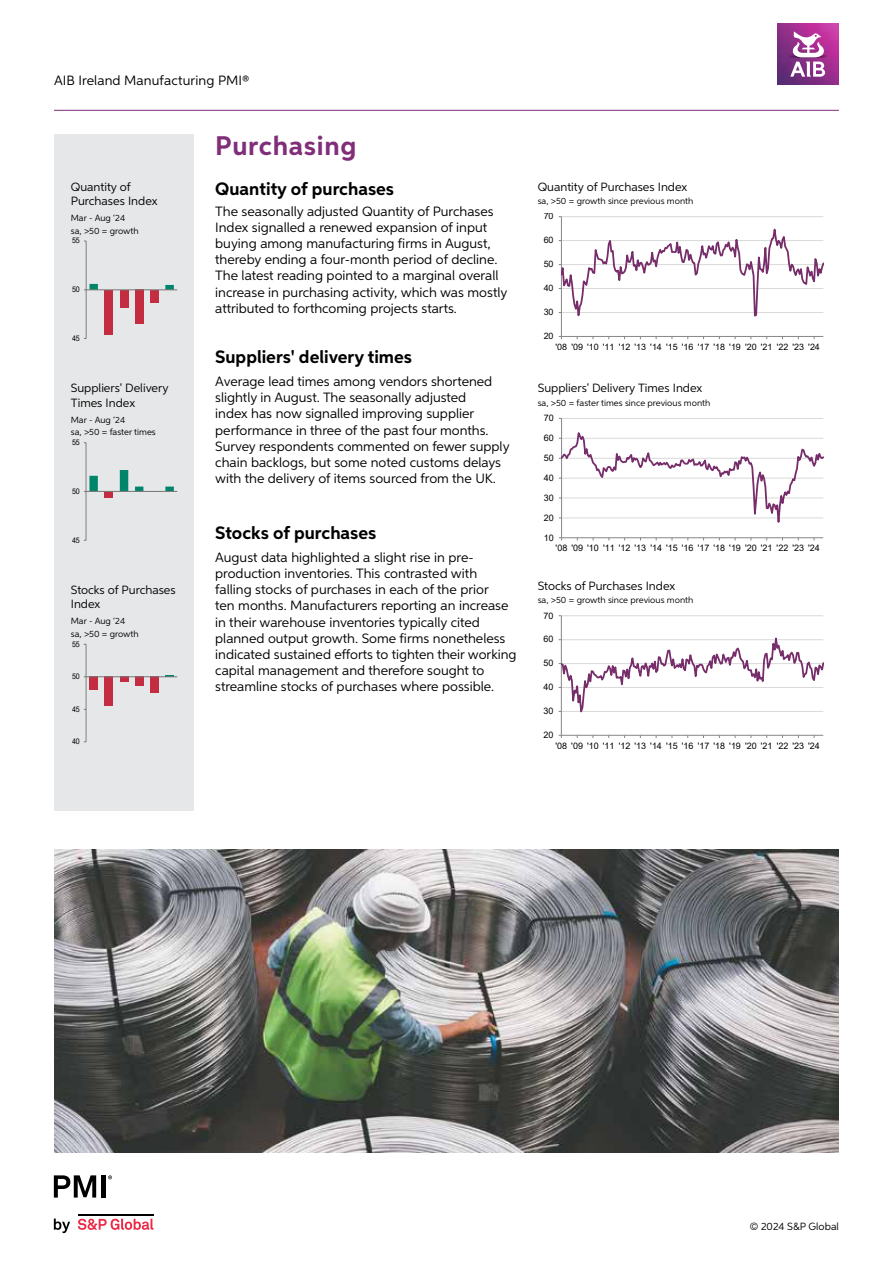
<style>
.page{position:relative;width:893px;height:1263px;background:#fff}
.page>*{position:absolute;margin:0;border:0;box-sizing:border-box;transform-origin:0 0}
.t1{font:700 27px "Aspira";letter-spacing:.025em;color:#812e7a}
.t2{font:700 18px "Aspira";color:#000}
.t3{font:13.5px/16.2px "Aspira";color:#000}
.t4{font:12px/14.4px "Aspira";color:#000}
.t5{font:10.5px "Aspira";color:#000}
.t6{font:9px "Aspira";color:#000}
.t7{font:9px "Arial";color:#000}
.t8{font:8.85px "Arial";color:#000}
.t9{font:7.8px "Arial";color:#000;scale:.91 1}
</style>
<div class="page">
<hr style="left:54px;top:110px;width:785px;height:1px;background:#812e7a">
<img style="left:778px;top:24px;width:61px;height:61px">
<svg style="left:790px;top:32px;width:35px;height:45px"></svg>
<svg style="left:54px;top:1218px;width:16px;height:15px"></svg>
<svg style="left:78px;top:1218px;width:75px;height:12px"></svg>
<hr style="left:78px;top:1213px;width:75px;height:2px;background:#000">
<svg style="left:54px;top:1175px;width:42px;height:22px"></svg>
<div style="left:101px;top:1175px;width:5px;height:22px;background:#000"></div>
<svg style="left:108px;top:1175px;width:4px;height:4px"></svg>
<div style="left:54px;top:134px;width:140px;height:677px;background:#e6e7e8"></div>
<svg style="left:559px;top:216px;width:265px;height:123px"></svg>
<div style="left:105px;top:290px;width:8px;height:45px;background:#c42d41"></div>
<div style="left:120px;top:290px;width:8px;height:17px;background:#c42d41"></div>
<div style="left:135px;top:290px;width:9px;height:34px;background:#c42d41"></div>
<div style="left:150px;top:290px;width:9px;height:12px;background:#c42d41"></div>
<hr style="left:86px;top:241px;width:1px;height:97px;background:#868686">
<svg style="left:84px;top:284px;width:90px;height:7px"></svg>
<hr style="left:86px;top:290px;width:91px;height:1px;background:#868686">
<hr style="left:562px;top:418px;width:261px;height:1px;background:#d9d9d9">
<hr style="left:561px;top:418px;width:1px;height:120px;background:#868686">
<svg style="left:559px;top:432px;width:265px;height:108px"></svg>
<div style="left:105px;top:491px;width:8px;height:7px;background:#c42d41"></div>
<hr style="left:86px;top:443px;width:1px;height:97px;background:#868686">
<svg style="left:84px;top:470px;width:90px;height:22px"></svg>
<hr style="left:86px;top:491px;width:91px;height:1px;background:#868686">
<div style="left:89px;top:677px;width:9px;height:13px;background:#c42d41"></div>
<div style="left:105px;top:677px;width:8px;height:29px;background:#c42d41"></div>
<div style="left:120px;top:677px;width:8px;height:5px;background:#c42d41"></div>
<div style="left:135px;top:677px;width:8px;height:9px;background:#c42d41"></div>
<div style="left:150px;top:677px;width:9px;height:16px;background:#c42d41"></div>
<hr style="left:86px;top:644px;width:1px;height:98px;background:#868686">
<hr style="left:86px;top:676px;width:91px;height:1px;background:#868686">
<img style="left:54px;top:849px;width:785px;height:303px">
<hr style="left:561px;top:615px;width:262px;height:1px;background:#d9d9d9">
<hr style="left:561px;top:616px;width:1px;height:119px;background:#868686">
<hr style="left:561px;top:735px;width:262px;height:1px;background:#868686">
<svg style="left:559px;top:624px;width:265px;height:96px"></svg>
<p class="t3" style="left:54px;top:72px;width:197px">AIB Ireland Manufacturing PMI®</p>
<h1 class="t1" style="left:215px;top:130px;width:143px">Purchasing</h1>
<p class="t4" style="left:71px;top:179px;width:88px">Quantity of<br>Purchases Index</p>
<p class="t6" style="left:71px;top:212px;width:56px">Mar - Aug ‘24</p>
<p class="t6" style="left:71px;top:225px;width:69px">sa, &gt;50 = growth</p>
<p class="t9" style="left:72px;top:235px;width:10px">55</p>
<p class="t9" style="left:72px;top:284px;width:10px">50</p>
<p class="t9" style="left:72px;top:333px;width:10px">45</p>
<p class="t4" style="left:71px;top:381px;width:99px">Suppliers' Delivery<br>Times Index</p>
<p class="t6" style="left:71px;top:414px;width:56px">Mar - Aug ‘24</p>
<p class="t6" style="left:71px;top:427px;width:86px">sa, &gt;50 = faster times</p>
<p class="t9" style="left:72px;top:437px;width:10px">55</p>
<p class="t9" style="left:72px;top:486px;width:10px">50</p>
<p class="t9" style="left:72px;top:535px;width:10px">45</p>
<p class="t4" style="left:71px;top:582px;width:106px">Stocks of Purchases<br>Index</p>
<p class="t6" style="left:71px;top:616px;width:56px">Mar - Aug ‘24</p>
<p class="t6" style="left:71px;top:628px;width:69px">sa, &gt;50 = growth</p>
<p class="t9" style="left:72px;top:639px;width:10px">55</p>
<p class="t9" style="left:72px;top:671px;width:10px">50</p>
<h2 class="t2" style="left:215px;top:178px;width:180px">Quantity of purchases</h2>
<p class="t3" style="left:215px;top:203px;width:294px">The seasonally adjusted Quantity of Purchases Index signalled a renewed expansion of input buying among manufacturing firms in August, thereby ending a four-month period of decline.<br>The latest reading pointed to a marginal overall increase in purchasing activity, which was mostly attributed to forthcoming projects starts.</p>
<h2 class="t2" style="left:215px;top:346px;width:198px">Suppliers' delivery times</h2>
<p class="t3" style="left:215px;top:373px;width:296px">Average lead times among vendors shortened slightly in August. The seasonally adjusted<br>index has now signalled improving supplier performance in three of the past four months.<br>Survey respondents commented on fewer supply chain backlogs, but some noted customs delays with the delivery of items sourced from the UK.</p>
<h2 class="t2" style="left:215px;top:522px;width:163px">Stocks of purchases</h2>
<p class="t3" style="left:215px;top:549px;width:303px">August data highlighted a slight rise in pre&shy;production inventories. This contrasted with falling stocks of purchases in each of the prior<br>ten months. Manufacturers reporting an increase in their warehouse inventories typically cited planned output growth. Some firms nonetheless indicated sustained efforts to tighten their working capital management and therefore sought to streamline stocks of purchases where possible.</p>
<p class="t4" style="left:538px;top:179px;width:151px">Quantity of Purchases Index</p>
<p class="t6" style="left:538px;top:195px;width:157px">sa, &gt;50 = growth since previous month</p>
<p class="t8" style="left:544px;top:210px;width:11px">70</p>
<p class="t8" style="left:544px;top:234px;width:11px">60</p>
<p class="t8" style="left:544px;top:258px;width:11px">50</p>
<p class="t8" style="left:544px;top:282px;width:11px">40</p>
<p class="t8" style="left:544px;top:306px;width:11px">30</p>
<p class="t8" style="left:544px;top:330px;width:11px">20</p>
<p class="t8" style="left:555px;top:341px;width:266px">'08 '09 '10 '11 '12 '13 '14 '15 '16 '17 '18 '19 '20 '21 '22 '23 '24</p>
<p class="t4" style="left:538px;top:381px;width:166px">Suppliers' Delivery Times Index</p>
<p class="t6" style="left:538px;top:397px;width:174px">sa, &gt;50 = faster times since previous month</p>
<p class="t7" style="left:544px;top:412px;width:11px">70</p>
<p class="t7" style="left:544px;top:432px;width:11px">60</p>
<p class="t7" style="left:544px;top:452px;width:11px">50</p>
<p class="t7" style="left:544px;top:471px;width:11px">40</p>
<p class="t7" style="left:544px;top:491px;width:11px">30</p>
<p class="t7" style="left:544px;top:511px;width:11px">20</p>
<p class="t7" style="left:544px;top:531px;width:11px">10</p>
<p class="t7" style="left:556px;top:542px;width:266px">'08 '09 '10 '11 '12 '13 '14 '15 '16 '17 '18 '19 '20 '21 '22 '23 '24</p>
<p class="t4" style="left:538px;top:578px;width:139px">Stocks of Purchases Index</p>
<p class="t6" style="left:538px;top:594px;width:157px">sa, &gt;50 = growth since previous month</p>
<p class="t7" style="left:544px;top:609px;width:11px">70</p>
<p class="t7" style="left:544px;top:633px;width:11px">60</p>
<p class="t7" style="left:544px;top:657px;width:11px">50</p>
<p class="t7" style="left:544px;top:681px;width:11px">40</p>
<p class="t9" style="left:72px;top:704px;width:10px">45</p>
<p class="t7" style="left:544px;top:705px;width:11px">30</p>
<p class="t9" style="left:72px;top:736px;width:10px">40</p>
<p class="t7" style="left:544px;top:729px;width:11px">20</p>
<p class="t7" style="left:555px;top:739px;width:266px">'08 '09 '10 '11 '12 '13 '14 '15 '16 '17 '18 '19 '20 '21 '22 '23 '24</p>
<p class="t5" style="left:750px;top:1220px;width:91px">© 2024 S&amp;P Global</p>
</div>
